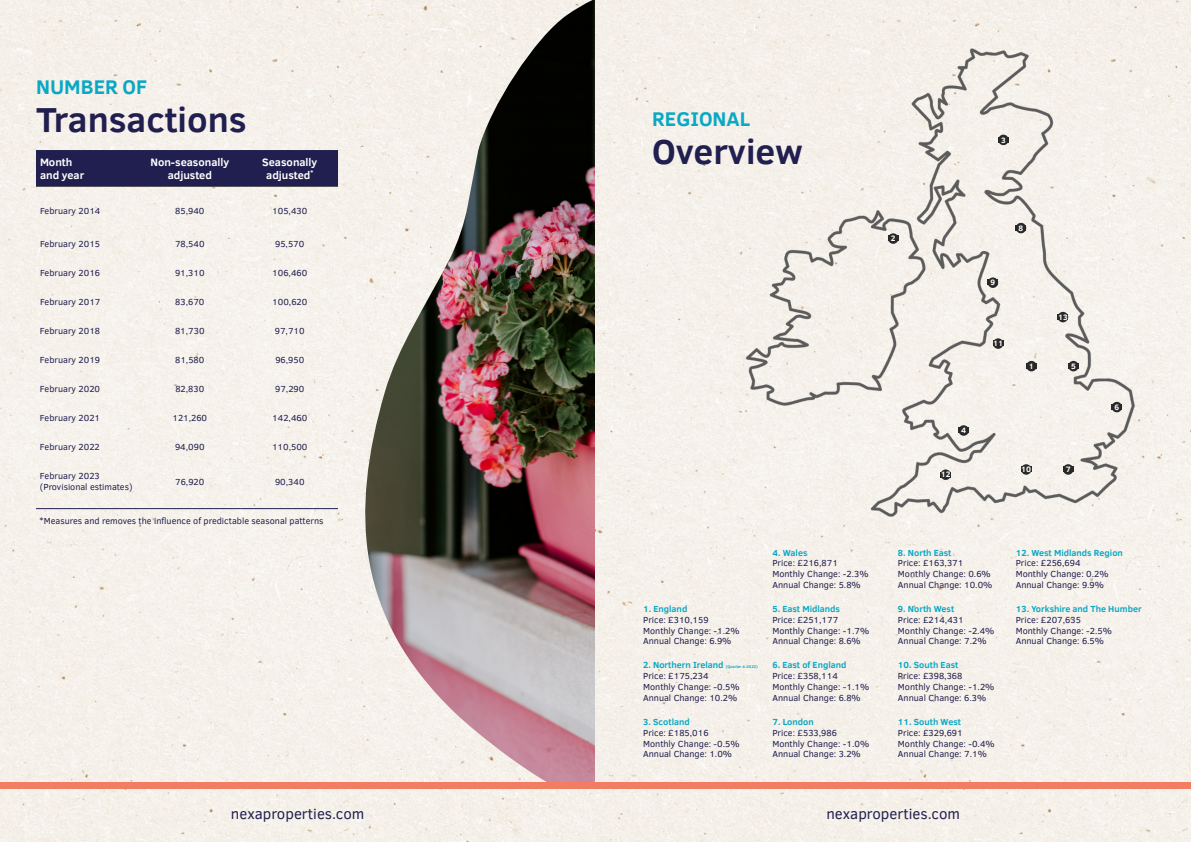
<style>
.page{position:relative;width:1191px;height:842px;background:#fff}
.page>*{position:absolute;margin:0;border:0;box-sizing:border-box;transform-origin:0 0}
.t1{font:700 35.5px "Clear Sans";color:#211f4f}
.t2{font:700 20.3px "Clear Sans";color:#0aa8c4}
.t3{font:15px "Clear Sans";color:#211f4f}
.t4{font:700 11px/13.2px "Clear Sans";color:#fff;text-align:center}
.t5{font:9px/10.8px "Clear Sans";color:#211f4f}
.t6{font:700 9px "Clear Sans";color:#0aa8c4}
.t7{font:700 8px "Clear Sans";color:#fff}
.t8{font:700 4px "Clear Sans";color:#0aa8c4}
</style>
<div class="page">
<div style="left:0;top:0;width:1191px;height:783px;background:#f5f1eb"></div>
<div style="left:36px;top:150px;width:302px;height:36px;background:#211f4f"></div>
<hr style="left:36px;top:186px;width:102px;height:1px;background:#212426">
<hr style="left:138px;top:186px;width:104px;height:1px;background:#212426">
<hr style="left:242px;top:186px;width:96px;height:1px;background:#212426">
<hr style="left:36px;top:508px;width:102px;height:1px;background:#211f4f">
<hr style="left:138px;top:508px;width:104px;height:1px;background:#211f4f">
<hr style="left:242px;top:508px;width:96px;height:1px;background:#211f4f">
<img style="left:356px;top:0;width:491px;height:783px">
<img style="left:726px;top:30px;width:429px;height:506px">
<div style="left:0;top:789px;width:1191px;height:53px;background:#f5f0e9"></div>
<div style="left:0;top:783px;width:1191px;height:6px;background:#f27d63"></div>
<div style="left:888px;top:233px;width:10px;height:11px;background:#292929;border-radius:50%"></div>
<div style="left:888px;top:235px;width:10px;height:6px;background:#292929"></div>
<div style="left:998px;top:135px;width:10px;height:10px;background:#292929;border-radius:50%"></div>
<div style="left:998px;top:137px;width:10px;height:6px;background:#292929"></div>
<div style="left:1015px;top:223px;width:11px;height:10px;background:#292929;border-radius:50%"></div>
<div style="left:1015px;top:225px;width:11px;height:6px;background:#292929"></div>
<svg style="left:987px;top:277px;width:11px;height:11px"></svg>
<div style="left:987px;top:280px;width:11px;height:5px;background:#292929"></div>
<div style="left:1057px;top:312px;width:11px;height:10px;background:#292929;border-radius:50%"></div>
<div style="left:1057px;top:314px;width:11px;height:6px;background:#292929"></div>
<div style="left:993px;top:338px;width:10px;height:11px;background:#292929;border-radius:50%"></div>
<div style="left:993px;top:340px;width:10px;height:6px;background:#292929"></div>
<div style="left:1026px;top:361px;width:10px;height:10px;background:#292929;border-radius:50%"></div>
<div style="left:1026px;top:363px;width:10px;height:6px;background:#292929"></div>
<div style="left:1068px;top:361px;width:10px;height:10px;background:#292929;border-radius:50%"></div>
<div style="left:1068px;top:363px;width:10px;height:6px;background:#292929"></div>
<div style="left:1111px;top:402px;width:11px;height:10px;background:#292929;border-radius:50%"></div>
<div style="left:1111px;top:404px;width:11px;height:6px;background:#292929"></div>
<svg style="left:1063px;top:464px;width:10px;height:11px"></svg>
<div style="left:1063px;top:466px;width:10px;height:6px;background:#292929"></div>
<svg style="left:1021px;top:464px;width:10px;height:11px"></svg>
<div style="left:1021px;top:466px;width:10px;height:6px;background:#292929"></div>
<svg style="left:958px;top:425px;width:11px;height:11px"></svg>
<div style="left:958px;top:427px;width:11px;height:6px;background:#292929"></div>
<svg style="left:940px;top:469px;width:11px;height:11px"></svg>
<div style="left:940px;top:472px;width:11px;height:5px;background:#292929"></div>
<h2 class="t2" style="left:36px;top:72px;width:113px">NUMBER OF</h2>
<h1 class="t1" style="left:36px;top:94px;width:212px">Transactions</h1>
<p class="t4" style="left:40px;top:155px;width:46px;text-align:left">Month and year</p>
<p class="t4" style="left:150px;top:155px;width:80px">Non-seasonally adjusted</p>
<p class="t4" style="left:262px;top:155px;width:57px">Seasonally adjusted<sup>*</sup></p>
<p class="t5" style="left:40px;top:206px;width:62px">February 2014</p>
<p class="t5" style="left:175px;top:206px;width:31px">85,940</p>
<p class="t5" style="left:272px;top:206px;width:37px">105,430</p>
<p class="t5" style="left:40px;top:238px;width:62px">February 2015</p>
<p class="t5" style="left:175px;top:238px;width:31px">78,540</p>
<p class="t5" style="left:275px;top:238px;width:31px">95,570</p>
<p class="t5" style="left:40px;top:267px;width:62px">February 2016</p>
<p class="t5" style="left:175px;top:267px;width:31px">91,310</p>
<p class="t5" style="left:272px;top:267px;width:37px">106,460</p>
<p class="t5" style="left:40px;top:296px;width:62px">February 2017</p>
<p class="t5" style="left:175px;top:296px;width:31px">83,670</p>
<p class="t5" style="left:272px;top:296px;width:37px">100,620</p>
<p class="t5" style="left:40px;top:325px;width:62px">February 2018</p>
<p class="t5" style="left:175px;top:325px;width:31px">81,730</p>
<p class="t5" style="left:275px;top:325px;width:31px">97,710</p>
<p class="t5" style="left:40px;top:354px;width:62px">February 2019</p>
<p class="t5" style="left:175px;top:354px;width:31px">81,580</p>
<p class="t5" style="left:275px;top:354px;width:30px">96,950</p>
<p class="t5" style="left:40px;top:383px;width:62px">February 2020</p>
<p class="t5" style="left:175px;top:383px;width:30px">82,830</p>
<p class="t5" style="left:275px;top:383px;width:31px">97,290</p>
<p class="t5" style="left:40px;top:412px;width:62px">February 2021</p>
<p class="t5" style="left:172px;top:412px;width:36px">121,260</p>
<p class="t5" style="left:272px;top:412px;width:37px">142,460</p>
<p class="t5" style="left:40px;top:442px;width:61px">February 2022</p>
<p class="t5" style="left:175px;top:442px;width:31px">94,090</p>
<p class="t5" style="left:272px;top:442px;width:37px">110,500</p>
<p class="t5" style="left:40px;top:471px;width:94px">February 2023 (Provisional estimates)</p>
<p class="t5" style="left:175px;top:476px;width:31px">76,920</p>
<p class="t5" style="left:275px;top:476px;width:31px">90,340</p>
<p class="t5" style="left:40px;top:516px;width:285px">*Measures and removes the influence of predictable seasonal patterns</p>
<h2 class="t2" style="left:652px;top:104px;width:99px">REGIONAL</h2>
<h1 class="t1" style="left:652px;top:126px;width:152px">Overview</h1>
<p class="t7" style="left:891px;top:233px;width:6px">2</p>
<p class="t7" style="left:1001px;top:134px;width:6px">3</p>
<p class="t7" style="left:961px;top:425px;width:6px">4</p>
<p class="t7" style="left:941px;top:469px;width:11px">12</p>
<p class="t7" style="left:1018px;top:222px;width:6px">8</p>
<p class="t7" style="left:990px;top:277px;width:6px">9</p>
<p class="t7" style="left:993px;top:338px;width:11px">11</p>
<p class="t7" style="left:1058px;top:311px;width:11px">13</p>
<p class="t7" style="left:1029px;top:360px;width:6px">1</p>
<p class="t7" style="left:1071px;top:360px;width:6px">5</p>
<p class="t7" style="left:1021px;top:463px;width:11px">10</p>
<p class="t7" style="left:1065px;top:463px;width:6px">7</p>
<p class="t7" style="left:1114px;top:401px;width:6px">6</p>
<p class="t6" style="left:643px;top:602px;width:46px">1. England</p>
<p class="t5" style="left:643px;top:614px;width:98px">Price: £310,159<br>Monthly Change: -1.2%<br>Annual Change: 6.9%</p>
<p class="t6" style="left:643px;top:659px;width:82px">2. Northern Ireland</p>
<p class="t8" style="left:726px;top:664px;width:34px">(Quarter 4-2022)</p>
<p class="t5" style="left:643px;top:671px;width:98px">Price: £175,234<br>Monthly Change: -0.5%<br>Annual Change: 10.2%</p>
<p class="t6" style="left:643px;top:715px;width:48px">3. Scotland</p>
<p class="t5" style="left:643px;top:727px;width:98px">Price: £185,016<br>Monthly Change: -0.5%<br>Annual Change: 1.0%</p>
<p class="t6" style="left:772px;top:546px;width:37px">4. Wales</p>
<p class="t5" style="left:772px;top:558px;width:98px">Price: £216,871<br>Monthly Change: -2.3%<br>Annual Change: 5.8%</p>
<p class="t6" style="left:772px;top:602px;width:69px">5. East Midlands</p>
<p class="t5" style="left:772px;top:614px;width:98px">Price: £251,177<br>Monthly Change: -1.7%<br>Annual Change: 8.6%</p>
<p class="t6" style="left:772px;top:659px;width:76px">6. East of England</p>
<p class="t5" style="left:772px;top:671px;width:98px">Price: £358,114<br>Monthly Change: -1.1%<br>Annual Change: 6.8%</p>
<p class="t6" style="left:772px;top:715px;width:43px">7. London</p>
<p class="t5" style="left:772px;top:727px;width:98px">Price: £533,986<br>Monthly Change: -1.0%<br>Annual Change: 3.2%</p>
<p class="t6" style="left:898px;top:546px;width:55px">8. North East</p>
<p class="t5" style="left:898px;top:558px;width:96px">Price: £163,371<br>Monthly Change: 0.6%<br>Annual Change: 10.0%</p>
<p class="t6" style="left:898px;top:602px;width:58px">9. North West</p>
<p class="t5" style="left:898px;top:614px;width:98px">Price: £214,431<br>Monthly Change: -2.4%<br>Annual Change: 7.2%</p>
<p class="t6" style="left:898px;top:659px;width:62px">10. South East</p>
<p class="t5" style="left:898px;top:671px;width:98px">Price: £398,368<br>Monthly Change: -1.2%<br>Annual Change: 6.3%</p>
<p class="t6" style="left:898px;top:715px;width:65px">11. South West</p>
<p class="t5" style="left:898px;top:727px;width:98px">Price: £329,691<br>Monthly Change: -0.4%<br>Annual Change: 7.1%</p>
<p class="t6" style="left:1015px;top:546px;width:109px">12. West Midlands Region</p>
<p class="t5" style="left:1015px;top:558px;width:94px">Price: £256,694<br>Monthly Change: 0.2%<br>Annual Change: 9.9%</p>
<p class="t6" style="left:1015px;top:602px;width:128px">13. Yorkshire and The Humber</p>
<p class="t5" style="left:1015px;top:614px;width:98px">Price: £207,635<br>Monthly Change: -2.5%<br>Annual Change: 6.5%</p>
<h3 class="t3" style="left:231px;top:804px;width:135px">nexaproperties.com</h3>
<h3 class="t3" style="left:826px;top:804px;width:135px">nexaproperties.com</h3>
</div>
